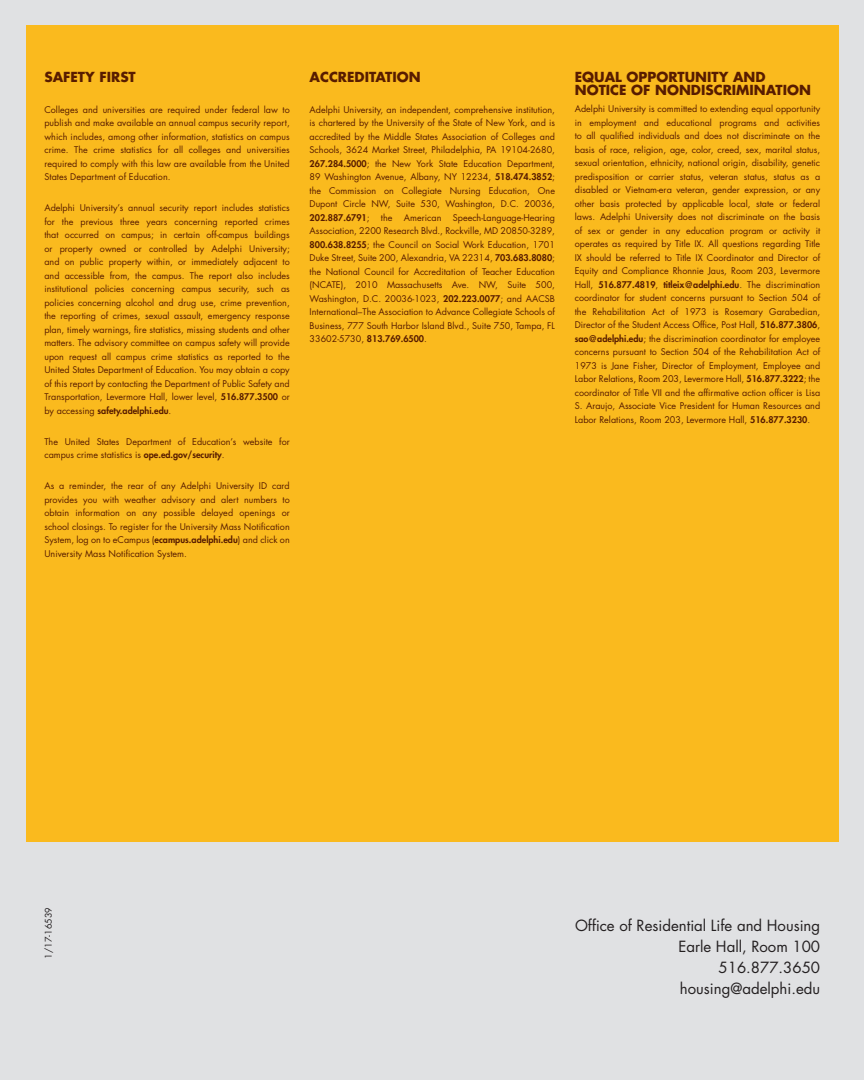
<style>
.page{position:relative;width:864px;height:1080px;background:#e0e1e3}
.page>*{position:absolute;margin:0;border:0;box-sizing:border-box;transform-origin:0 0}
.t1{font:15px/21px "Futura Std";color:#231f20;text-align:right}
.t2{font:700 13.5px/13.5px "Futura Std";color:#581c00}
.t3{font:9px/13.5px "Futura Std";color:#581c00;text-align:justify}
.t4{font:9px "Futura Std";color:#231f20}
.s1{font-weight:800}
</style>
<div class="page">
<div style="left:26px;top:26px;width:812px;height:816px;background:#faba1e"></div>
<h2 class="t2" style="left:44px;top:70px;width:93px">SAFETY FIRST</h2>
<p class="t3" style="left:44px;top:103px;width:247px">Colleges and universities are required under federal law to publish and make available an annual campus security report, which includes, among other information, statistics on campus crime. The crime statistics for all colleges and universities required to comply with this law are available from the United States Department of Education.</p>
<p class="t3" style="left:44px;top:201px;width:247px">Adelphi University’s annual security report includes statistics for the previous three years concerning reported crimes that occurred on campus; in certain off-campus buildings or property owned or controlled by Adelphi University; and on public property within, or immediately adjacent to and accessible from, the campus. The report also includes institutional policies concerning campus security, such as policies concerning alcohol and drug use, crime prevention, the reporting of crimes, sexual assault, emergency response plan, timely warnings, fire statistics, missing students and other matters. The advisory committee on campus safety will provide upon request all campus crime statistics as reported to the United States Department of Education. You may obtain a copy of this report by contacting the Department of Public Safety and Transportation, Levermore Hall, lower level, <span class="s1">516.877.3500</span> or by accessing <span class="s1">safety.adelphi.edu</span>.</p>
<p class="t3" style="left:44px;top:435px;width:247px">The United States Department of Education’s website for campus crime statistics is <span class="s1">ope.ed.gov/security</span>.</p>
<p class="t3" style="left:44px;top:479px;width:247px">As a reminder, the rear of any Adelphi University ID card provides you with weather advisory and alert numbers to obtain information on any possible delayed openings or school closings. To register for the University Mass Notification System, log on to eCampus (<span class="s1">ecampus.adelphi.edu</span>) and click on University Mass Notification System.</p>
<h2 class="t2" style="left:310px;top:70px;width:113px">ACCREDITATION</h2>
<p class="t3" style="left:310px;top:103px;width:247px">Adelphi University, an independent, comprehensive institution, is chartered by the University of the State of New York, and is accredited by the Middle States Association of Colleges and Schools, 3624 Market Street, Philadelphia, PA 19104-2680, <span class="s1">267.284.5000</span>; the New York State Education Department, 89 Washington Avenue, Albany, NY 12234, <span class="s1">518.474.3852</span>; the Commission on Collegiate Nursing Education, One Dupont Circle NW, Suite 530, Washington, D.C. 20036, <span class="s1">202.887.6791</span>;</p>
<p class="t3" style="left:310px;top:211px;width:247px;text-indent:143px">Speech-Language-Hearing Association, 2200 Research Blvd., Rockville, MD 20850-3289, <span class="s1">800.638.8255</span>; the Council on Social Work Education, 1701<br>Duke Street, Suite 200, Alexandria, VA 22314, <span class="s1">703.683.8080</span>; the National Council for Accreditation of Teacher Education (NCATE), 2010 Massachusetts Ave. NW, Suite 500, Washington, D.C. 20036-1023, <span class="s1">202.223.0077</span>; and AACSB International–The Association to Advance Collegiate Schools of Business, 777 South Harbor Island Blvd., Suite 750, Tampa, FL 33602-5730, <span class="s1">813.769.6500</span>.</p>
<p class="t3" style="left:381px;top:211px;width:13px">the</p>
<p class="t3" style="left:404px;top:211px;width:39px">American</p>
<h2 class="t2" style="left:575px;top:70px;width:238px">EQUAL OPPORTUNITY AND<br>NOTICE OF NONDISCRIMINATION</h2>
<p class="t3" style="left:575px;top:102px;width:247px">Adelphi University is committed to extending equal opportunity in employment and educational programs and activities to all qualified individuals and does not discriminate on the basis of race, religion, age, color, creed, sex, marital status, sexual orientation, ethnicity, national origin, disability, genetic predisposition or carrier status, veteran status, status as a disabled or Vietnam-era veteran, gender expression, or any other basis protected by applicable local, state or federal laws. Adelphi University does not discriminate on the basis of sex or gender in any education program or activity it operates as required by Title IX. All questions regarding Title IX should be referred to Title IX Coordinator and Director of Equity and Compliance Rhonnie Jaus, Room 203, Levermore Hall, <span class="s1">516.877.4819</span>, <span class="s1">titleix@adelphi.edu</span>. The discrimination coordinator for student concerns pursuant to Section 504 of the Rehabilitation Act of 1973 is Rosemary Garabedian, Director of the Student Access Office, Post Hall, <span class="s1">516.877.3806</span>, <span class="s1">sao@adelphi.edu</span>; the discrimination coordinator for employee concerns pursuant to Section 504 of the Rehabilitation Act of 1973 is Jane Fisher, Director of Employment, Employee and Labor Relations, Room 203, Levermore Hall, <span class="s1">516.877.3222</span>; the coordinator of Title VII and the affirmative action officer is Lisa S. Araujo, Associate Vice President for Human Resources and Labor Relations, Room 203, Levermore Hall, <span class="s1">516.877.3230</span>.</p>
<p class="t4" style="left:43px;top:958px;width:53px;rotate:-90deg">1/17-16539</p>
<h1 class="t1" style="left:575px;top:915px;width:247px">Office of Residential Life and Housing<br>Earle Hall, Room 100<br>516.877.3650 housing@adelphi.edu</h1>
</div>
